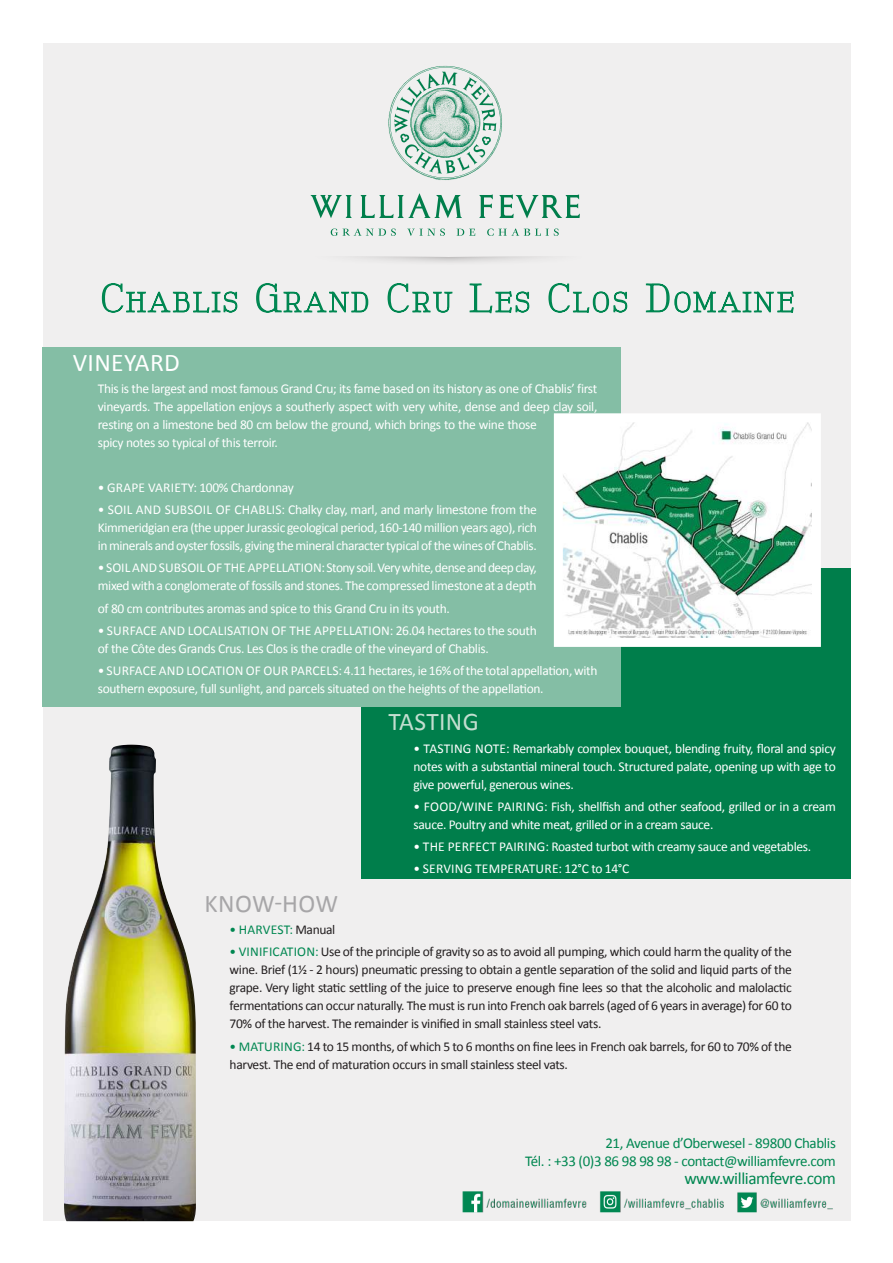
<style>
.page{position:relative;width:893px;height:1263px;background:#fff}
.page>*{position:absolute;margin:0;border:0;box-sizing:border-box;transform-origin:0 0}
.t1{font:25.5px "Calibri";letter-spacing:.015em;color:#a7a6a8}
.t2{font:25.5px "Calibri";letter-spacing:.015em;color:#fff}
.t3{font:25.5px "Calibri";letter-spacing:.015em;color:#c3ded0}
.t4{font:17.25px "Calibri";letter-spacing:-.025em;color:#008751}
.t5{font:15px/18px "Calibri";letter-spacing:-.025em;color:#008751;text-align:right}
.t6{font:13.5px/18px "Calibri";letter-spacing:-.025em;color:#fff}
.t7{font:13.5px/18px "Calibri";letter-spacing:-.025em;color:#231f20;text-align:justify}
.t8{font:13.5px "Calibri";letter-spacing:.015em;color:#fff}
.t9{font:13.5px "Calibri";color:#008751}
.s1{color:#231f20}
.s2{color:#008751}
</style>
<div class="page">
<div style="left:43px;top:43px;width:808px;height:1178px;background:#f0efef"></div>
<div style="left:361px;top:569px;width:490px;height:310px;background:#007e4b"></div>
<div style="left:42px;top:348px;width:579px;height:359px;background:#84bea5"></div>
<svg style="left:101px;top:283px;width:137px;height:30px"></svg>
<svg style="left:256px;top:283px;width:113px;height:30px"></svg>
<svg style="left:387px;top:283px;width:66px;height:30px"></svg>
<svg style="left:469px;top:283px;width:61px;height:31px"></svg>
<svg style="left:548px;top:283px;width:80px;height:30px"></svg>
<svg style="left:645px;top:283px;width:149px;height:30px"></svg>
<img style="left:564px;top:423px;width:247px;height:214px">
<div style="left:554px;top:413px;width:267px;height:234px;border:9px solid #fff"></div>
<img style="left:64px;top:744px;width:132px;height:477px">
<div style="left:304px;top:33px;width:291px;height:233px;background:#231f20;opacity:.5"></div>
<svg style="left:304px;top:147px;width:291px;height:109px"></svg>
<svg style="left:304px;top:33px;width:291px;height:114px"></svg>
<img style="left:462px;top:1191px;width:371px;height:22px">
<h1 class="t2" style="left:73px;top:346px;width:109px">VINEYARD</h1>
<p class="t6" style="left:98px;top:380px;width:501px">This is the largest and most famous Grand Cru; its fame based on its history as one of Chablis’ first vineyards. The appellation enjoys a southerly aspect with very white, dense and deep clay soil, resting on a limestone bed 80 cm below the ground, which brings to the wine those<br>spicy notes so typical of this terroir.</p>
<p class="t6" style="left:98px;top:478px;width:198px">• GRAPE VARIETY: 100% Chardonnay</p>
<p class="t6" style="left:98px;top:501px;width:441px;text-align:justify">• SOIL AND SUBSOIL OF CHABLIS: Chalky clay, marl, and marly limestone from the Kimmeridgian era (the upper Jurassic geological period, 160-140 million years ago), rich in minerals and oyster fossils, giving the mineral character typical of the wines of Chablis.</p>
<p class="t6" style="left:98px;top:559px;width:441px">• SOIL AND SUBSOIL OF THE APPELLATION: Stony soil. Very white, dense and deep clay, mixed with a conglomerate of fossils and stones. The compressed limestone at a depth</p>
<p class="t6" style="left:98px;top:599px;width:354px">of 80 cm contributes aromas and spice to this Grand Cru in its youth.</p>
<p class="t6" style="left:98px;top:621px;width:440px">• SURFACE AND LOCALISATION OF THE APPELLATION: 26.04 hectares to the south of the Côte des Grands Crus. Les Clos is the cradle of the vineyard of Chablis.</p>
<p class="t6" style="left:98px;top:662px;width:501px">• SURFACE AND LOCATION OF OUR PARCELS: 4.11 hectares, ie 16% of the total appellation, with southern exposure, full sunlight, and parcels situated on the heights of the appellation.</p>
<h1 class="t3" style="left:388px;top:706px;width:92px">TASTING</h1>
<p class="t6" style="left:414px;top:739px;width:424px;text-align:justify">• TASTING NOTE: Remarkably complex bouquet, blending fruity, floral and spicy notes with a substantial mineral touch. Structured palate, opening up with age to give powerful, generous wines.</p>
<p class="t6" style="left:414px;top:797px;width:424px">• FOOD/WINE PAIRING: Fish, shellfish and other seafood, grilled or in a cream sauce. Poultry and white meat, grilled or in a cream sauce.</p>
<p class="t6" style="left:414px;top:838px;width:399px">• THE PERFECT PAIRING: Roasted turbot with creamy sauce and vegetables.</p>
<p class="t8" style="left:414px;top:860px;width:217px">• SERVING TEMPERATURE: 12°C to 14°C</p>
<h1 class="t1" style="left:205px;top:887px;width:135px">KNOW-HOW</h1>
<p class="t9" style="left:230px;top:921px;width:107px">• HARVEST: <span class="s1">Manual</span></p>
<p class="t7" style="left:230px;top:943px;width:564px"><span class="s2">• VINIFICATION:</span> Use of the principle of gravity so as to avoid all pumping, which could harm the quality of the wine. Brief (1½ - 2 hours) pneumatic pressing to obtain a gentle separation of the solid and liquid parts of the grape. Very light static settling of the juice to preserve enough fine lees so that the alcoholic and malolactic fermentations can occur naturally. The must is run into French oak barrels (aged of 6 years in average) for 60 to 70% of the harvest. The remainder is vinified in small stainless steel vats.</p>
<p class="t7" style="left:230px;top:1037px;width:564px"><span class="s2">• MATURING:</span> 14 to 15 months, of which 5 to 6 months on fine lees in French oak barrels, for 60 to 70% of the harvest. The end of maturation occurs in small stainless steel vats.</p>
<p class="t5" style="left:525px;top:1134px;width:312px">21, Avenue d’Oberwesel - 89800 Chablis<br>Tél. : +33 (0)3 86 98 98 98 - contact@williamfevre.com</p>
<p class="t4" style="left:684px;top:1167px;width:153px">www.williamfevre.com</p>
</div>
